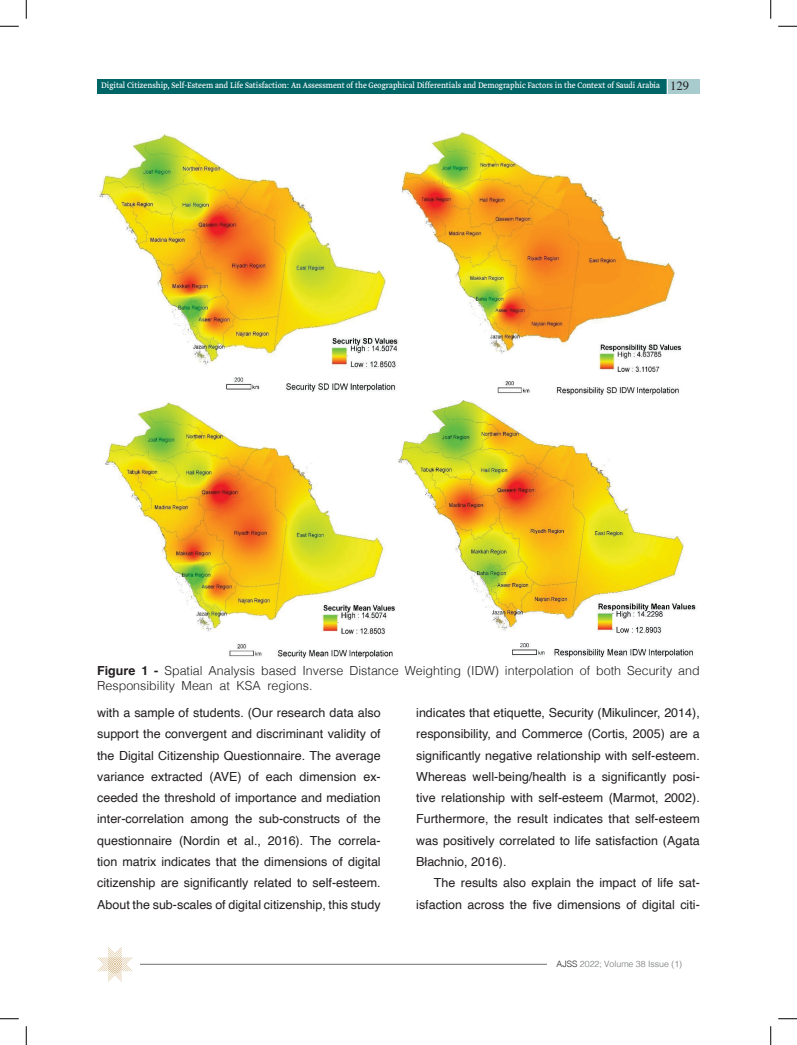
<style>
.page{position:relative;width:797px;height:1045px;background:#fff}
.page>*{position:absolute;margin:0;border:0;box-sizing:border-box;transform-origin:0 0}
.t1{font:13.12px "Times";color:#231f20;scale:.95 1}
.النص{font:12.5px/21.2px "Helvetica";color:#231f20;text-align:justify}
.t2{font:300 12.5px/15px "Helvetica";color:#231f20}
.t3{font:12.5px "Times";color:#231f20}
.t4{font:9.38px "Greta Arabic";color:#fff;scale:.89 1}
.t5{font:300 8.75px "Helvetica";color:#6d6f71}
.s1{font-weight:700}
.s2{color:#231f20}
</style>
<div class="page">
<div style="left:97px;top:79px;width:571px;height:14px;background:#006566"></div>
<hr style="left:666px;top:74px;width:2px;height:26px;background:#fff">
<div style="left:668px;top:79px;width:31px;height:14px;background:#a8cbcd"></div>
<hr style="left:140px;top:964px;width:407px;height:1px;background:#6d6f71">
<svg style="left:97px;top:947px;width:36px;height:35px"></svg>
<img style="left:105px;top:400px;width:592px;height:259px">
<img style="left:402px;top:133px;width:280px;height:262px">
<img style="left:98px;top:134px;width:301px;height:258px">
<svg style="left:0;top:25px;width:19px;height:2px"></svg>
<svg style="left:778px;top:25px;width:19px;height:2px"></svg>
<svg style="left:0;top:1018px;width:19px;height:1px"></svg>
<svg style="left:778px;top:1018px;width:19px;height:1px"></svg>
<svg style="left:25px;top:0;width:2px;height:19px"></svg>
<svg style="left:25px;top:1026px;width:2px;height:19px"></svg>
<svg style="left:770px;top:0;width:1px;height:19px"></svg>
<svg style="left:770px;top:1026px;width:1px;height:19px"></svg>
<p class="t4" style="left:101px;top:79px;width:629px">Digital Citizenship, Self-Esteem and Life Satisfaction: An Assessment of the Geographical Differentials and Demographic Factors in the Context of Saudi Arabia</p>
<p class="t3" style="left:670px;top:74px;width:20px">129</p>
<p class="t1" style="left:580px;top:655px;width:49px">Figure 1:</p>
<p class="t2" style="left:97px;top:662px;width:604px"><span class="s1">Figure 1 -</span> Spatial Analysis based Inverse Distance Weighting (IDW) interpolation of both Security and<br>Responsibility Mean at KSA regions.</p>
<p class="النص" style="left:97px;top:702px;width:285px">with a sample of students. (Our research data also support the convergent and discriminant validity of the Digital Citizenship Questionnaire. The average variance extracted (AVE) of each dimension ex&shy;ceeded the threshold of importance and mediation inter-correlation among the sub-constructs of the questionnaire (Nordin et al., 2016). The correla&shy;tion matrix indicates that the dimensions of digital citizenship are significantly related to self-esteem.<br>About the sub-scales of digital citizenship, this study</p>
<p class="النص" style="left:416px;top:702px;width:285px">indicates that etiquette, Security (Mikulincer, 2014), responsibility, and Commerce (Cortis, 2005) are a significantly negative relationship with self-esteem.<br>Whereas well-being/health is a significantly posi&shy;tive relationship with self-esteem (Marmot, 2002).<br>Furthermore, the result indicates that self-esteem was positively correlated to life satisfaction (Agata Błachnio, 2016).</p>
<p class="النص" style="left:416px;top:872px;width:285px;text-align:right">The results also explain the impact of life sat&shy;isfaction across the five dimensions of digital citi-</p>
<p class="t5" style="left:556px;top:956px;width:127px"><span class="s2">AJSS</span> 2022; Volume 38 Issue (1)</p>
</div>
